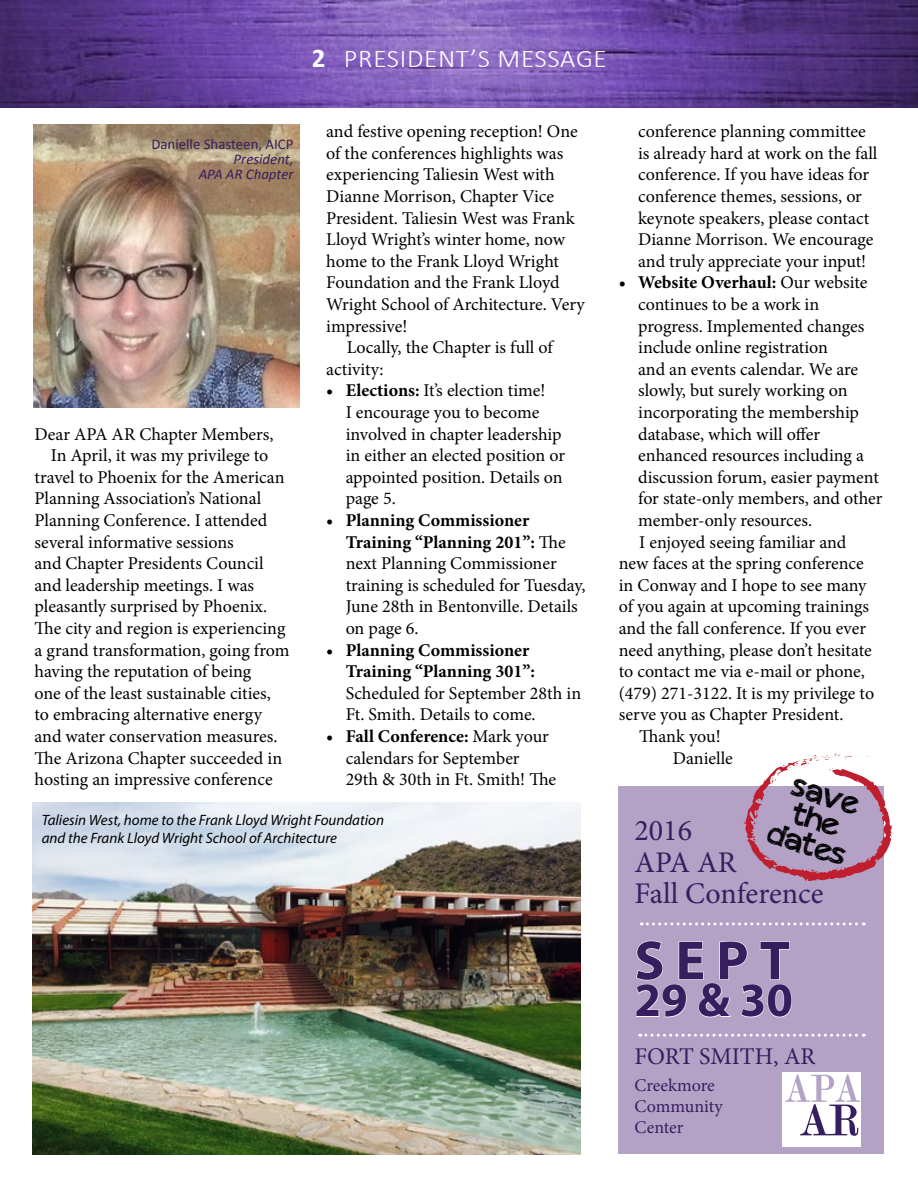
<style>
.page{position:relative;width:918px;height:1188px;background:#fff}
.page>*{position:absolute;margin:0;border:0;box-sizing:border-box;transform-origin:0 0}
.t1{font:700 55.5px "Myriad Pro";color:#371e5f}
.t2{font:700 48px "Myriad Pro";color:#371e5f}
.t3{font:31.35px "appleberry";color:#000}
.t4{font:30.6px/25.8px "appleberry";color:#000;text-align:center}
.t5{font:30px/31.5px "Minion Pro";color:#371e5f}
.t6{font:300 25.65px "Calibri";letter-spacing:.025em;color:#fff;scale:1.05 1}
.t7{font:24px "Minion Pro";color:#371e5f}
.t8{font:18px/21.6px "Minion Pro";color:#000}
.t9{font:700 18px/21.6px "Minion Pro";color:#000}
.t10{font:18px/21px "Minion Pro";color:#371e5f}
.t11{font:italic 15px/18px "Myriad Pro";color:#000}
.t12{font:italic 14.85px/15px "Calibri";color:#371e5f;text-align:right}
.t13{font:14.85px "Calibri";color:#371e5f}
.s1{font-weight:700;font-size:27px}
.s2{font-weight:700}
.s3{font-weight:400}
.s4{font-size:31.8px}
.s5{font-size:29.85px}
.s6{font-size:29.55px}
.s7{font-size:29.4px}
</style>
<div class="page">
<img style="left:0;top:0;width:918px;height:108px">
<img style="left:34px;top:124px;width:265px;height:284px">
<img style="left:33px;top:802px;width:547px;height:352px">
<div style="left:619px;top:786px;width:265px;height:368px;background:#b4a2c6"></div>
<svg style="left:636px;top:940px;width:156px;height:78px"></svg>
<div style="left:782px;top:1072px;width:79px;height:75px;background:#fff"></div>
<svg style="left:785px;top:1074px;width:75px;height:62px"></svg>
<svg style="left:743px;top:754px;width:149px;height:127px"></svg>
<svg style="left:641px;top:922px;width:223px;height:3px"></svg>
<svg style="left:640px;top:1034px;width:224px;height:3px"></svg>
<h3 class="t6" style="left:312px;top:42px;width:282px"><span class="s1">2</span> PRESIDENT’S MESSAGE</h3>
<p class="t13" style="left:151px;top:135px;width:144px">Danielle Shasteen, AICP</p>
<p class="t12" style="left:199px;top:151px;width:96px">President,<br>APA AR Chapter</p>
<p class="t8" style="left:34px;top:423px;width:241px">Dear APA AR Chapter Members,</p>
<p class="t8" style="left:51px;top:445px;width:219px">In April, it was my privilege to</p>
<p class="t8" style="left:34px;top:466px;width:252px">travel to Phoenix for the American</p>
<p class="t8" style="left:34px;top:488px;width:228px">Planning Association’s National</p>
<p class="t8" style="left:34px;top:510px;width:234px">Planning Conference. I attended</p>
<p class="t8" style="left:34px;top:531px;width:201px">several informative sessions</p>
<p class="t8" style="left:34px;top:553px;width:231px">and Chapter Presidents Council</p>
<p class="t8" style="left:34px;top:574px;width:221px">and leadership meetings. I was</p>
<p class="t8" style="left:34px;top:596px;width:234px">pleasantly surprised by Phoenix.</p>
<p class="t8" style="left:34px;top:618px;width:252px">The city and region is experiencing</p>
<p class="t8" style="left:34px;top:639px;width:257px">a grand transformation, going from</p>
<p class="t8" style="left:34px;top:661px;width:218px">having the reputation of being</p>
<p class="t8" style="left:34px;top:682px;width:238px">one of the least sustainable cities,</p>
<p class="t8" style="left:34px;top:704px;width:229px">to embracing alternative energy</p>
<p class="t8" style="left:34px;top:726px;width:245px">and water conservation measures.</p>
<p class="t8" style="left:34px;top:747px;width:249px">The Arizona Chapter succeeded in</p>
<p class="t8" style="left:34px;top:769px;width:240px">hosting an impressive conference</p>
<p class="t8" style="left:326px;top:121px;width:253px">and festive opening reception! One</p>
<p class="t8" style="left:326px;top:142px;width:239px">of the conferences highlights was</p>
<p class="t8" style="left:326px;top:164px;width:230px">experiencing Taliesin West with</p>
<p class="t8" style="left:326px;top:186px;width:229px">Dianne Morrison, Chapter Vice</p>
<p class="t8" style="left:326px;top:207px;width:250px">President. Taliesin West was Frank</p>
<p class="t8" style="left:326px;top:229px;width:240px">Lloyd Wright’s winter home, now</p>
<p class="t8" style="left:326px;top:250px;width:234px">home to the Frank Lloyd Wright</p>
<p class="t8" style="left:326px;top:272px;width:235px">Foundation and the Frank Lloyd</p>
<p class="t8" style="left:326px;top:294px;width:260px">Wright School of Architecture. Very</p>
<p class="t8" style="left:326px;top:315px;width:83px">impressive!</p>
<p class="t8" style="left:347px;top:337px;width:208px">Locally, the Chapter is full of</p>
<p class="t8" style="left:326px;top:358px;width:59px">activity:</p>
<p class="t8" style="left:346px;top:380px;width:221px;text-indent:-19px"><span class="s2">• Elections:</span> It’s election time!<br>I encourage you to become involved in chapter leadership in either an elected position or appointed position. Details on page 5.</p>
<p class="t8" style="left:346px;top:510px;width:241px;text-indent:-19px"><span class="s2">• Planning Commissioner<br>Training “Planning 201”:</span> The next Planning Commissioner training is scheduled for Tuesday,<br>June 28th in Bentonville. Details on page 6.</p>
<p class="t9" style="left:346px;top:639px;width:191px;text-indent:-19px">• Planning Commissioner<br>Training “Planning 301”:</p>
<p class="t8" style="left:346px;top:682px;width:237px">Scheduled for September 28th in<br>Ft. Smith. Details to come.</p>
<p class="t8" style="left:346px;top:726px;width:212px;text-indent:-19px"><span class="s2">• Fall Conference:</span> Mark your calendars for September<br>29th &amp; 30th in Ft. Smith! The</p>
<p class="t11" style="left:42px;top:810px;width:344px">Taliesin West, home to the Frank Lloyd Wright Foundation and the Frank Lloyd Wright School of Architecture</p>
<p class="t8" style="left:638px;top:121px;width:241px">conference planning committee is already hard at work on the fall conference. If you have ideas for conference themes, sessions, or keynote speakers, please contact<br>Dianne Morrison. We encourage and truly appreciate your input!</p>
<p class="t9" style="left:619px;top:272px;width:250px">• Website Overhaul: <span class="s3">Our website</span></p>
<p class="t8" style="left:638px;top:294px;width:183px">continues to be a work in</p>
<p class="t8" style="left:638px;top:315px;width:228px">progress. Implemented changes</p>
<p class="t8" style="left:638px;top:337px;width:191px">include online registration</p>
<p class="t8" style="left:638px;top:358px;width:222px">and an events calendar. We are</p>
<p class="t8" style="left:638px;top:380px;width:211px">slowly, but surely working on</p>
<p class="t8" style="left:638px;top:402px;width:222px">incorporating the membership</p>
<p class="t8" style="left:638px;top:423px;width:183px">database, which will offer</p>
<p class="t8" style="left:638px;top:445px;width:227px">enhanced resources including a</p>
<p class="t8" style="left:638px;top:466px;width:242px">discussion forum, easier payment</p>
<p class="t8" style="left:638px;top:488px;width:246px">for state-only members, and other</p>
<p class="t8" style="left:638px;top:510px;width:175px">member-only resources.</p>
<p class="t8" style="left:639px;top:531px;width:209px">I enjoyed seeing familiar and</p>
<p class="t8" style="left:619px;top:553px;width:247px">new faces at the spring conference</p>
<p class="t8" style="left:619px;top:574px;width:249px">in Conway and I hope to see many</p>
<p class="t8" style="left:619px;top:596px;width:252px">of you again at upcoming trainings</p>
<p class="t8" style="left:619px;top:618px;width:249px">and the fall conference. If you ever</p>
<p class="t8" style="left:619px;top:639px;width:255px">need anything, please don’t hesitate</p>
<p class="t8" style="left:619px;top:661px;width:248px">to contact me via e-mail or phone,</p>
<p class="t8" style="left:619px;top:682px;width:257px">(479) 271-3122. It is my privilege to</p>
<p class="t8" style="left:619px;top:704px;width:226px">serve you as Chapter President.</p>
<p class="t8" style="left:639px;top:726px;width:83px">Thank you!</p>
<p class="t8" style="left:673px;top:747px;width:62px">Danielle</p>
<h3 class="t3" style="left:801px;top:763px;width:71px;rotate:19deg">sa<span class="s4">ve</span></h3>
<h3 class="t4" style="left:782px;top:794px;width:82px;rotate:19deg">th<span class="s5">e </span><span class="s6">d</span><span class="s5">a</span>te<span class="s7">s</span></h3>
<h3 class="t5" style="left:634px;top:815px;width:191px">2016<br>APA AR<br>Fall Conference</h3>
<h1 class="t1" style="left:634px;top:924px;width:157px">SEPT</h1>
<h2 class="t2" style="left:635px;top:969px;width:160px">29 &amp; 30</h2>
<h3 class="t7" style="left:634px;top:1040px;width:183px">FORT SMITH, AR</h3>
<p class="t10" style="left:634px;top:1075px;width:90px">Creekmore<br>Community<br>Center</p>
</div>
